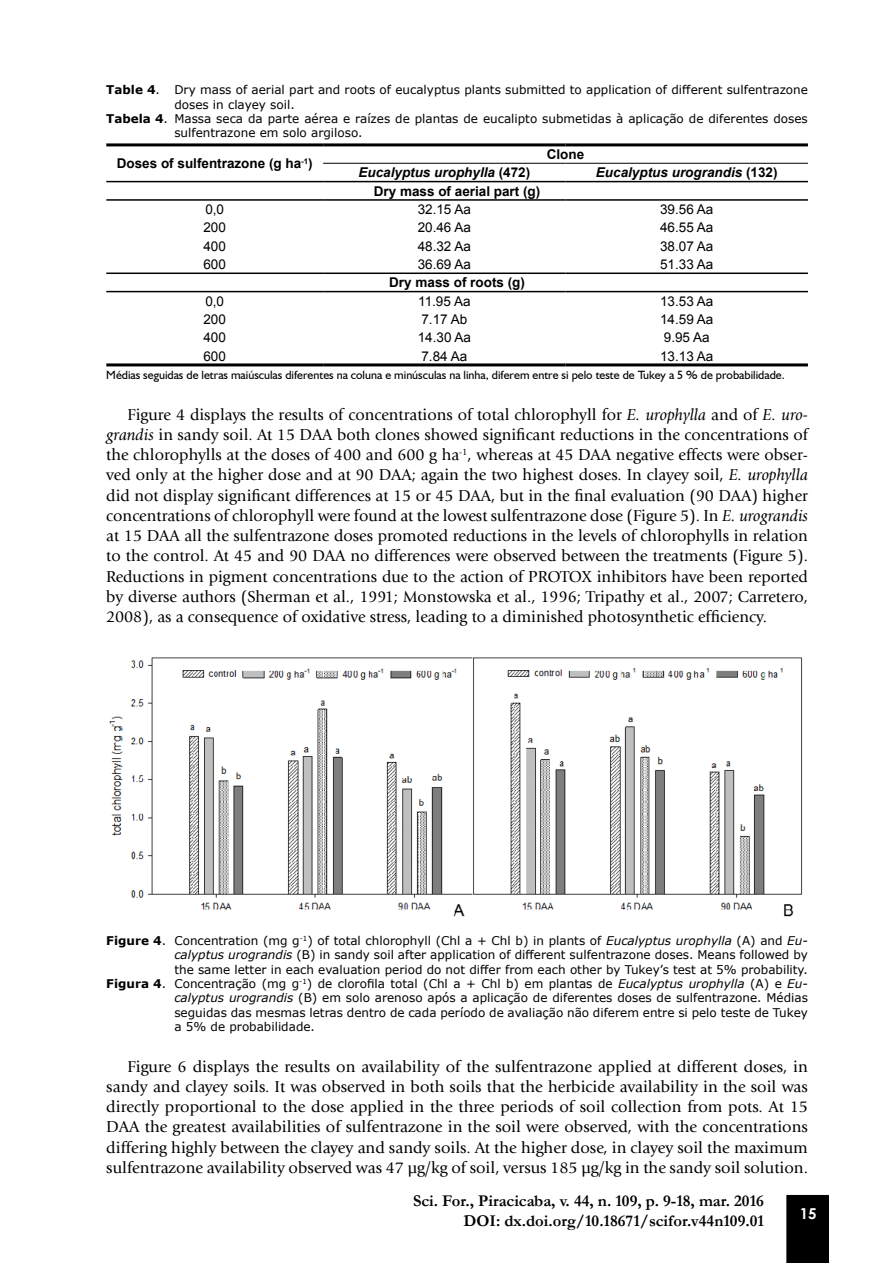
<style>
.page{position:relative;width:893px;height:1263px;background:#fff}
.page>*{position:absolute;margin:0;border:0;box-sizing:border-box;transform-origin:0 0}
.t1{font:16.5px/20.2px "Giovanni";color:#000;text-align:justify}
.t2{font:700 16.5px/19.8px "Garamond";color:#000;text-align:right}
.t3{font:700 15px "Century Gothic";color:#fff}
.t4{font:13.5px "Arial";color:#000}
.t5{font:700 13.5px "Arial";color:#000}
.t6{font:italic 700 13.5px "Arial";color:#000}
.t7{font:12px "Verdana";color:#000}
.t8{font:12px "Humanist 521 BT";color:#000}
.s1{font-weight:700}
.s2{font-style:normal}
.s3{font-style:italic}
</style>
<div class="page">
<div style="left:786px;top:1195px;width:43px;height:68px;background:#000"></div>
<hr style="left:106px;top:143px;width:217px;height:3px;background:#000">
<hr style="left:323px;top:143px;width:243px;height:3px;background:#000">
<hr style="left:566px;top:143px;width:242px;height:3px;background:#000">
<hr style="left:106px;top:363px;width:217px;height:3px;background:#000">
<hr style="left:323px;top:363px;width:243px;height:3px;background:#000">
<hr style="left:566px;top:363px;width:242px;height:3px;background:#000">
<hr style="left:323px;top:163px;width:243px;height:1px;background:#000">
<hr style="left:566px;top:163px;width:242px;height:1px;background:#000">
<hr style="left:106px;top:181px;width:217px;height:1px;background:#000">
<hr style="left:323px;top:181px;width:243px;height:1px;background:#000">
<hr style="left:566px;top:181px;width:242px;height:1px;background:#000">
<hr style="left:106px;top:199px;width:217px;height:2px;background:#000">
<hr style="left:323px;top:199px;width:243px;height:2px;background:#000">
<hr style="left:566px;top:199px;width:242px;height:2px;background:#000">
<hr style="left:106px;top:272px;width:217px;height:2px;background:#000">
<hr style="left:323px;top:272px;width:243px;height:2px;background:#000">
<hr style="left:566px;top:272px;width:242px;height:2px;background:#000">
<hr style="left:106px;top:291px;width:217px;height:1px;background:#000">
<hr style="left:323px;top:291px;width:243px;height:1px;background:#000">
<hr style="left:566px;top:291px;width:242px;height:1px;background:#000">
<img style="left:109px;top:657px;width:694px;height:260px">
<p class="t7" style="left:106px;top:82px;width:703px"><span class="s1">Table 4</span>. Dry mass of aerial part and roots of eucalyptus plants submitted to application of different sulfentrazone</p>
<p class="t7" style="left:174px;top:96px;width:122px">doses in clayey soil.</p>
<p class="t7" style="left:106px;top:110px;width:703px"><span class="s1">Tabela 4</span>. Massa seca da parte aérea e raízes de plantas de eucalipto submetidas à aplicação de diferentes doses</p>
<p class="t7" style="left:174px;top:125px;width:190px">sulfentrazone em solo argiloso.</p>
<p class="t5" style="left:117px;top:154px;width:197px">Doses of sulfentrazone (g ha<sup>-1</sup>)</p>
<p class="t5" style="left:547px;top:145px;width:39px">Clone</p>
<p class="t6" style="left:358px;top:164px;width:173px">Eucalyptus urophylla <span class="s2">(472)</span></p>
<p class="t6" style="left:596px;top:164px;width:183px">Eucalyptus urograndis <span class="s2">(132)</span></p>
<p class="t5" style="left:374px;top:181px;width:168px">Dry mass of aerial part (g)</p>
<p class="t4" style="left:205px;top:200px;width:20px">0,0</p>
<p class="t4" style="left:418px;top:200px;width:55px">32.15 Aa</p>
<p class="t4" style="left:660px;top:200px;width:55px">39.56 Aa</p>
<p class="t4" style="left:203px;top:218px;width:24px">200</p>
<p class="t4" style="left:418px;top:218px;width:55px">20.46 Aa</p>
<p class="t4" style="left:660px;top:218px;width:55px">46.55 Aa</p>
<p class="t4" style="left:203px;top:237px;width:24px">400</p>
<p class="t4" style="left:418px;top:237px;width:55px">48.32 Aa</p>
<p class="t4" style="left:660px;top:237px;width:55px">38.07 Aa</p>
<p class="t4" style="left:203px;top:255px;width:24px">600</p>
<p class="t4" style="left:418px;top:255px;width:55px">36.69 Aa</p>
<p class="t4" style="left:660px;top:255px;width:55px">51.33 Aa</p>
<p class="t5" style="left:389px;top:273px;width:137px">Dry mass of roots (g)</p>
<p class="t4" style="left:205px;top:292px;width:20px">0,0</p>
<p class="t4" style="left:418px;top:292px;width:54px">11.95 Aa</p>
<p class="t4" style="left:660px;top:292px;width:55px">13.53 Aa</p>
<p class="t4" style="left:203px;top:310px;width:24px">200</p>
<p class="t4" style="left:421px;top:310px;width:47px">7.17 Ab</p>
<p class="t4" style="left:660px;top:310px;width:55px">14.59 Aa</p>
<p class="t4" style="left:203px;top:328px;width:24px">400</p>
<p class="t4" style="left:418px;top:328px;width:55px">14.30 Aa</p>
<p class="t4" style="left:664px;top:328px;width:47px">9.95 Aa</p>
<p class="t4" style="left:203px;top:347px;width:24px">600</p>
<p class="t4" style="left:421px;top:347px;width:47px">7.84 Aa</p>
<p class="t4" style="left:660px;top:347px;width:55px">13.13 Aa</p>
<p class="t8" style="left:106px;top:368px;width:680px">Médias seguidas de letras maiúsculas diferentes na coluna e minúsculas na linha, diferem entre si pelo teste de Tukey a 5 % de probabilidade.</p>
<p class="t1" style="left:106px;top:404px;width:703px;text-indent:21px">Figure 4 displays the results of concentrations of total chlorophyll for <span class="s3">E. urophylla</span> and of <span class="s3">E. uro&shy;grandis</span> in sandy soil. At 15 DAA both clones showed significant reductions in the concentrations of the chlorophylls at the doses of 400 and 600 g ha<sup>-1</sup>, whereas at 45 DAA negative effects were obser&shy;ved only at the higher dose and at 90 DAA; again the two highest doses. In clayey soil, <span class="s3">E. urophylla </span>did not display significant differences at 15 or 45 DAA, but in the final evaluation (90 DAA) higher concentrations of chlorophyll were found at the lowest sulfentrazone dose (Figure 5). In <span class="s3">E. urograndis </span>at 15 DAA all the sulfentrazone doses promoted reductions in the levels of chlorophylls in relation to the control. At 45 and 90 DAA no differences were observed between the treatments (Figure 5).<br>Reductions in pigment concentrations due to the action of PROTOX inhibitors have been reported by diverse authors (Sherman et al., 1991; Monstowska et al., 1996; Tripathy et al., 2007; Carretero, 2008), as a consequence of oxidative stress, leading to a diminished photosynthetic efficiency.</p>
<p class="t7" style="left:106px;top:932px;width:703px"><span class="s1">Figure 4</span>. Concentration (mg g<sup>-1</sup>) of total chlorophyll (Chl a + Chl b) in plants of <span class="s3">Eucalyptus urophylla</span> (A) and <span class="s3">Eu-</span></p>
<p class="t7" style="left:174px;top:946px;width:635px"><span class="s3">calyptus urograndis</span> (B) in sandy soil after application of different sulfentrazone doses. Means followed by</p>
<p class="t7" style="left:174px;top:961px;width:635px">the same letter in each evaluation period do not differ from each other by Tukey’s test at 5% probability.</p>
<p class="t7" style="left:106px;top:975px;width:703px"><span class="s1">Figura 4</span>. Concentração (mg g<sup>-1</sup>) de clorofila total (Chl a + Chl b) em plantas de <span class="s3">Eucalyptus urophylla</span> (A) e <span class="s3">Eu-</span></p>
<p class="t7" style="left:174px;top:990px;width:635px"><span class="s3">calyptus urograndis</span> (B) em solo arenoso após a aplicação de diferentes doses de sulfentrazone. Médias</p>
<p class="t7" style="left:174px;top:1004px;width:635px">seguidas das mesmas letras dentro de cada período de avaliação não diferem entre si pelo teste de Tukey</p>
<p class="t7" style="left:174px;top:1018px;width:142px">a 5% de probabilidade.</p>
<p class="t1" style="left:106px;top:1056px;width:703px;text-indent:21px">Figure 6 displays the results on availability of the sulfentrazone applied at different doses, in sandy and clayey soils. It was observed in both soils that the herbicide availability in the soil was directly proportional to the dose applied in the three periods of soil collection from pots. At 15<br>DAA the greatest availabilities of sulfentrazone in the soil were observed, with the concentrations differing highly between the clayey and sandy soils. At the higher dose, in clayey soil the maximum sulfentrazone availability observed was 47 µg/kg of soil, versus 185 µg/kg in the sandy soil solution.</p>
<p class="t2" style="left:413px;top:1191px;width:352px">Sci. For., Piracicaba, v. 44, n. 109, p. 9-18, mar. 2016<br>DOI: dx.doi.org/10.18671/scifor.v44n109.01</p>
<p class="t3" style="left:800px;top:1202px;width:18px">15</p>
</div>
